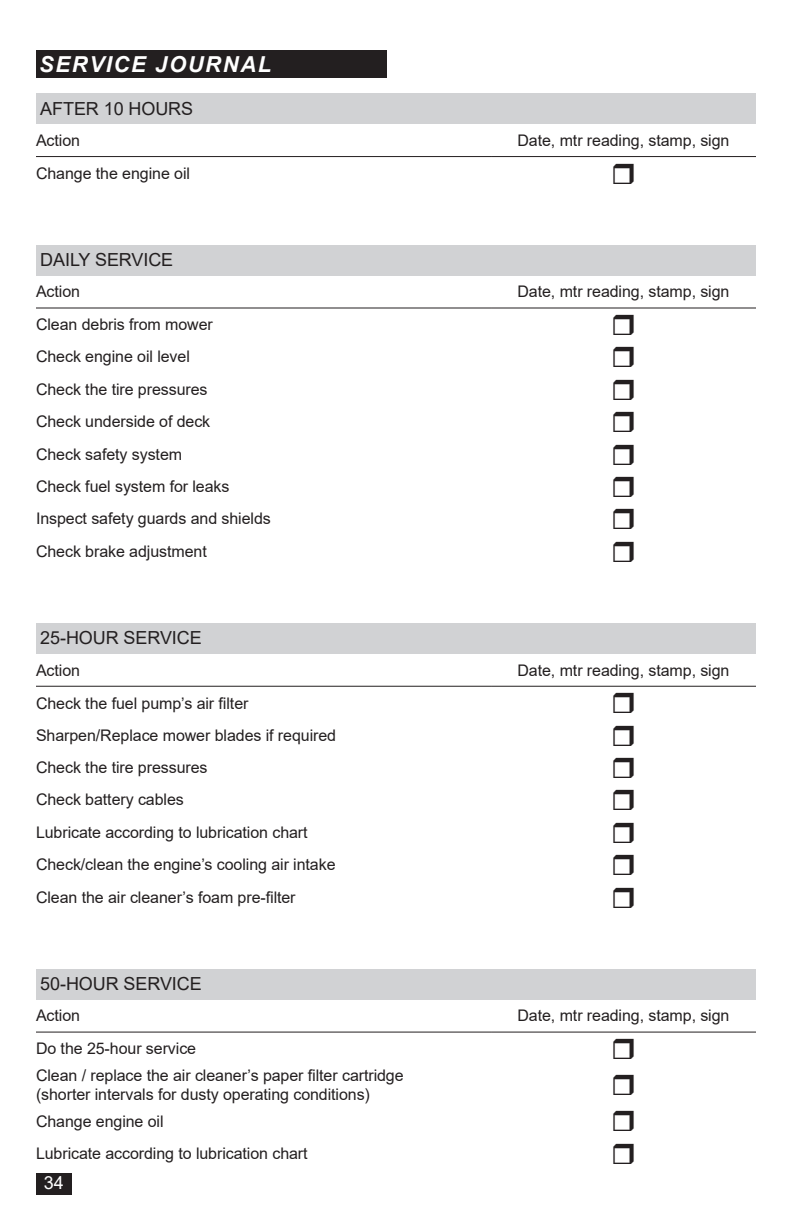
<style>
.page{position:relative;width:792px;height:1224px;background:#fff}
.page>*{position:absolute;margin:0;border:0;box-sizing:border-box;transform-origin:0 0}
.t1{font:italic 700 22px "Arial";letter-spacing:.075em;color:#fff}
.Head_9A{font:18px "Arial";letter-spacing:-.005em;color:#231f20}
.t2{font:18px "Arial";color:#fff}
.Body_Text{font:16px/19.2px "Arial";letter-spacing:-.005em;color:#231f20}
</style>
<div class="page">
<div style="left:36px;top:94px;width:720px;height:30px;background:#d1d2d4"></div>
<hr style="left:36px;top:156px;width:455px;height:1px;background:#231f20">
<hr style="left:491px;top:156px;width:265px;height:1px;background:#231f20">
<div style="left:36px;top:245px;width:720px;height:31px;background:#d1d2d4"></div>
<hr style="left:36px;top:308px;width:455px;height:1px;background:#231f20">
<hr style="left:491px;top:308px;width:265px;height:1px;background:#231f20">
<div style="left:36px;top:623px;width:720px;height:31px;background:#d1d2d4"></div>
<hr style="left:36px;top:686px;width:455px;height:1px;background:#231f20">
<hr style="left:491px;top:686px;width:265px;height:1px;background:#231f20">
<div style="left:36px;top:969px;width:720px;height:31px;background:#d1d2d4"></div>
<hr style="left:36px;top:1032px;width:455px;height:1px;background:#231f20">
<hr style="left:491px;top:1032px;width:265px;height:1px;background:#231f20">
<div style="left:36px;top:1174px;width:35px;height:21px;background:#231f20"></div>
<div style="left:36px;top:50px;width:351px;height:28px;background:#231f20"></div>
<h1 class="t1" style="left:39px;top:50px;width:234px">SERVICE JOURNAL</h1>
<p class="Head_9A" style="left:40px;top:96px;width:154px">AFTER 10 HOURS</p>
<p class="Body_Text" style="left:36px;top:131px;width:46px">Action</p>
<p class="Body_Text" style="left:518px;top:131px;width:213px">Date, mtr reading, stamp, sign</p>
<p class="Body_Text" style="left:36px;top:164px;width:156px">Change the engine oil</p>
<p class="Head_9A" style="left:40px;top:247px;width:134px">DAILY SERVICE</p>
<p class="Body_Text" style="left:36px;top:282px;width:46px">Action</p>
<p class="Body_Text" style="left:518px;top:282px;width:213px">Date, mtr reading, stamp, sign</p>
<p class="Body_Text" style="left:36px;top:315px;width:178px">Clean debris from mower</p>
<p class="Body_Text" style="left:36px;top:347px;width:155px">Check engine oil level</p>
<p class="Body_Text" style="left:36px;top:380px;width:173px">Check the tire pressures</p>
<p class="Body_Text" style="left:36px;top:412px;width:176px">Check underside of deck</p>
<p class="Body_Text" style="left:36px;top:444px;width:148px">Check safety system</p>
<p class="Body_Text" style="left:36px;top:477px;width:195px">Check fuel system for leaks</p>
<p class="Body_Text" style="left:36px;top:509px;width:236px">Inspect safety guards and shields</p>
<p class="Body_Text" style="left:36px;top:542px;width:172px">Check brake adjustment</p>
<p class="Head_9A" style="left:40px;top:626px;width:163px">25-HOUR SERVICE</p>
<p class="Body_Text" style="left:36px;top:660px;width:46px">Action</p>
<p class="Body_Text" style="left:518px;top:660px;width:213px">Date, mtr reading, stamp, sign</p>
<p class="Body_Text" style="left:36px;top:693px;width:214px">Check the fuel pump’s air filter</p>
<p class="Body_Text" style="left:36px;top:725px;width:302px">Sharpen/Replace mower blades if required</p>
<p class="Body_Text" style="left:36px;top:758px;width:173px">Check the tire pressures</p>
<p class="Body_Text" style="left:36px;top:790px;width:149px">Check battery cables</p>
<p class="Body_Text" style="left:36px;top:823px;width:273px">Lubricate according to lubrication chart</p>
<p class="Body_Text" style="left:36px;top:855px;width:301px">Check/clean the engine’s cooling air intake</p>
<p class="Body_Text" style="left:36px;top:887px;width:261px">Clean the air cleaner’s foam pre-filter</p>
<p class="Head_9A" style="left:40px;top:972px;width:163px">50-HOUR SERVICE</p>
<p class="Body_Text" style="left:36px;top:1006px;width:46px">Action</p>
<p class="Body_Text" style="left:518px;top:1006px;width:213px">Date, mtr reading, stamp, sign</p>
<p class="Body_Text" style="left:36px;top:1039px;width:162px">Do the 25-hour service</p>
<p class="Body_Text" style="left:36px;top:1065px;width:369px">Clean / replace the air cleaner’s paper filter cartridge (shorter intervals for dusty operating conditions)</p>
<p class="Body_Text" style="left:36px;top:1111px;width:129px">Change engine oil</p>
<p class="Body_Text" style="left:36px;top:1144px;width:273px">Lubricate according to lubrication chart</p>
<p class="t2" style="left:44px;top:1170px;width:22px">34</p>
</div>
